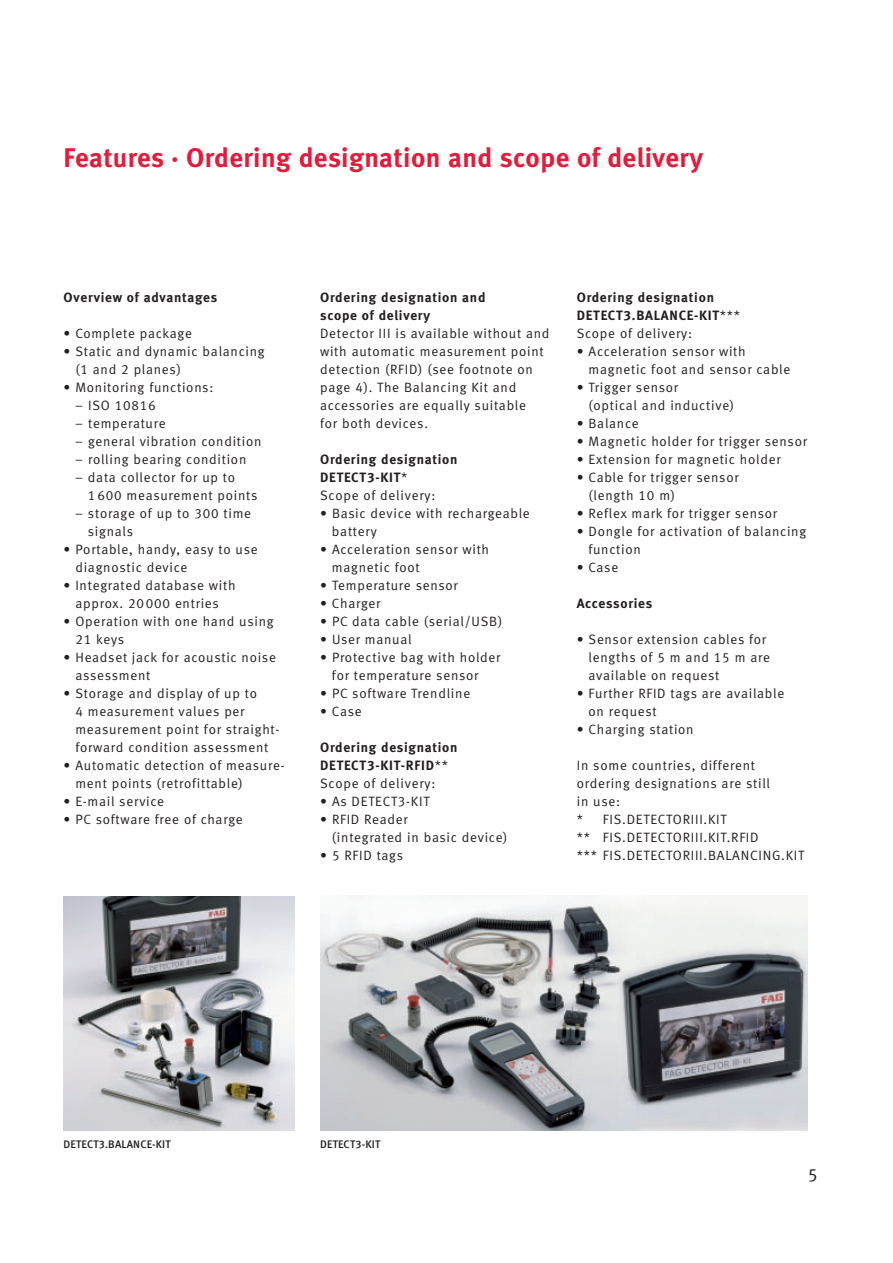
<style>
.page{position:relative;width:893px;height:1263px;background:#fff}
.page>*{position:absolute;margin:0;border:0;box-sizing:border-box;transform-origin:0 0}
.t1{font:27px "Meta Bold LF";letter-spacing:.015em;color:#e41c3b}
.t2{font:18px "Meta Normal LF";color:#231f20}
.t3{font:13.5px/18px "Meta Normal LF";letter-spacing:.055em;color:#231f20}
.t4{font:13.5px/18px "Meta Bold LF";letter-spacing:.055em;color:#231f20}
.t5{font:10.95px "Meta Medium LF";letter-spacing:.015em;color:#231f20}
.s1{font-family:"Meta Normal LF"}
</style>
<div class="page">
<img style="left:321px;top:896px;width:487px;height:234px">
<img style="left:64px;top:896px;width:231px;height:234px">
<h1 class="t1" style="left:64px;top:147px;width:641px">Features · Ordering designation and scope of delivery</h1>
<p class="t4" style="left:64px;top:289px;width:155px">Overview of advantages</p>
<p class="t3" style="left:64px;top:325px;width:130px">• Complete package</p>
<p class="t3" style="left:75px;top:343px;width:191px;text-indent:-12px">• Static and dynamic balancing (1 and 2 planes)</p>
<p class="t3" style="left:64px;top:379px;width:151px">• Monitoring functions:</p>
<p class="t3" style="left:75px;top:397px;width:82px">– ISO 10816</p>
<p class="t3" style="left:75px;top:415px;width:92px">– temperature</p>
<p class="t3" style="left:75px;top:433px;width:188px">– general vibration condition</p>
<p class="t3" style="left:75px;top:451px;width:173px">– rolling bearing condition</p>
<p class="t3" style="left:88px;top:469px;width:171px;text-indent:-13px">– data collector for up to<br>1600 measurement points</p>
<p class="t3" style="left:88px;top:505px;width:165px;text-indent:-13px">– storage of up to 300 time signals</p>
<p class="t3" style="left:75px;top:541px;width:184px;text-indent:-12px">• Portable, handy, easy to use diagnostic device</p>
<p class="t3" style="left:64px;top:577px;width:173px;text-align:center">• Integrated database with approx. 20000 entries</p>
<p class="t3" style="left:75px;top:613px;width:200px;text-indent:-12px">• Operation with one hand using<br>21 keys</p>
<p class="t3" style="left:75px;top:649px;width:202px;text-indent:-12px">• Headset jack for acoustic noise assessment</p>
<p class="t3" style="left:75px;top:685px;width:206px;text-indent:-12px">• Storage and display of up to<br>4 measurement values per measurement point for straight - forward condition assessment</p>
<p class="t3" style="left:75px;top:757px;width:211px;text-indent:-12px">• Automatic detection of measure&shy;ment points (retrofittable)</p>
<p class="t3" style="left:64px;top:793px;width:102px">• E-mail service</p>
<p class="t3" style="left:64px;top:811px;width:181px">• PC software free of charge</p>
<p class="t4" style="left:320px;top:289px;width:167px">Ordering designation and scope of delivery</p>
<p class="t3" style="left:320px;top:325px;width:231px">Detector III is available without and with automatic measurement point detection (RFID) (see footnote on page 4). The Balancing Kit and accessories are equally suitable<br>for both devices.</p>
<p class="t4" style="left:320px;top:451px;width:139px">Ordering designation<br>DETECT3-KIT<span class="s1">*</span></p>
<p class="t3" style="left:320px;top:487px;width:117px">Scope of delivery:</p>
<p class="t3" style="left:332px;top:505px;width:199px;text-indent:-12px">• Basic device with rechargeable battery</p>
<p class="t3" style="left:332px;top:541px;width:159px;text-indent:-12px">• Acceleration sensor with magnetic foot</p>
<p class="t3" style="left:320px;top:577px;width:139px">• Temperature sensor</p>
<p class="t3" style="left:320px;top:595px;width:62px">• Charger</p>
<p class="t3" style="left:320px;top:613px;width:184px">• PC data cable (serial/USB)</p>
<p class="t3" style="left:320px;top:631px;width:93px">• User manual</p>
<p class="t3" style="left:332px;top:649px;width:170px;text-indent:-12px">• Protective bag with holder for temperature sensor</p>
<p class="t3" style="left:320px;top:685px;width:152px">• PC software Trendline</p>
<p class="t3" style="left:320px;top:703px;width:43px">• Case</p>
<p class="t4" style="left:320px;top:739px;width:139px">Ordering designation<br>DETECT3-KIT-RFID<span class="s1">**</span></p>
<p class="t3" style="left:320px;top:775px;width:117px">Scope of delivery:</p>
<p class="t3" style="left:320px;top:793px;width:111px">• As DETECT3-KIT</p>
<p class="t3" style="left:332px;top:811px;width:177px;text-indent:-12px">• RFID Reader<br>(integrated in basic device)</p>
<p class="t3" style="left:320px;top:847px;width:85px">• 5 RFID tags</p>
<p class="t4" style="left:577px;top:289px;width:165px">Ordering designation<br>DETECT3.BALANCE-KIT<span class="s1">***</span></p>
<p class="t3" style="left:577px;top:325px;width:117px">Scope of delivery:</p>
<p class="t3" style="left:588px;top:343px;width:203px;text-indent:-12px">• Acceleration sensor with magnetic foot and sensor cable</p>
<p class="t3" style="left:588px;top:379px;width:147px;text-indent:-12px">• Trigger sensor<br>(optical and inductive)</p>
<p class="t3" style="left:577px;top:415px;width:63px">• Balance</p>
<p class="t3" style="left:577px;top:433px;width:232px">• Magnetic holder for trigger sensor</p>
<p class="t3" style="left:577px;top:451px;width:205px">• Extension for magnetic holder</p>
<p class="t3" style="left:588px;top:469px;width:152px;text-indent:-12px">• Cable for trigger sensor (length 10 m)</p>
<p class="t3" style="left:577px;top:505px;width:202px">• Reflex mark for trigger sensor</p>
<p class="t3" style="left:588px;top:523px;width:219px;text-indent:-12px">• Dongle for activation of balancing function</p>
<p class="t3" style="left:577px;top:559px;width:43px">• Case</p>
<p class="t4" style="left:577px;top:595px;width:77px">Accessories</p>
<p class="t3" style="left:588px;top:631px;width:183px;text-indent:-12px">• Sensor extension cables for lengths of 5 m and 15 m are available on request</p>
<p class="t3" style="left:588px;top:685px;width:197px;text-indent:-12px">• Further RFID tags are available on request</p>
<p class="t3" style="left:577px;top:721px;width:118px">• Charging station</p>
<p class="t3" style="left:577px;top:757px;width:229px">In some countries, different ordering designations are still<br>in use:<br>* FIS.DETECTORIII.KIT<br>** FIS.DETECTORIII.KIT.RFID<br>*** FIS.DETECTORIII.BALANCING.KIT</p>
<p class="t5" style="left:64px;top:1140px;width:109px">DETECT3.BALANCE-KIT</p>
<p class="t5" style="left:320px;top:1140px;width:62px">DETECT3-KIT</p>
<h2 class="t2" style="left:808px;top:1168px;width:12px">5</h2>
</div>
